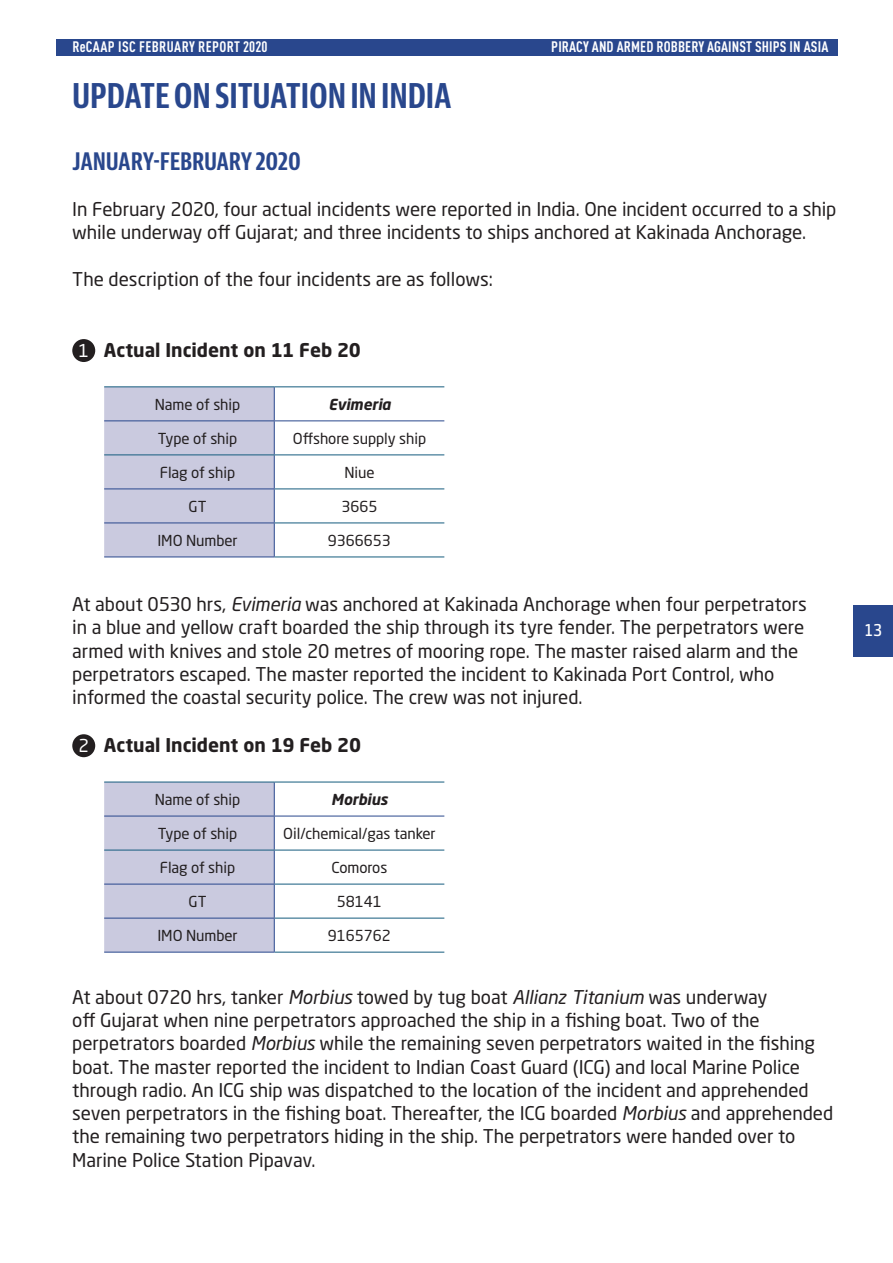
<style>
.page{position:relative;width:893px;height:1263px;background:#fff}
.page>*{position:absolute;margin:0;border:0;box-sizing:border-box;transform-origin:0 0}
.t1{font:600 36px "Guardian Sans X Cond";letter-spacing:.015em;color:#29478d}
.t2{font:600 25.5px "Guardian Sans X Cond";letter-spacing:.01em;color:#29478d}
.t3{font:19.5px "Neuron";color:#fff}
.t4{font:18.75px/23.2px "Neo Sans Std";letter-spacing:-.005em;color:#231f20}
.t5{font:700 18.75px "Neo Sans Std";color:#231f20}
.t6{font:17.55px "Neo Sans Std";color:#fff}
.t7{font:15px "Neo Sans Std";letter-spacing:-.005em;color:#231f20}
.t8{font:700 condensed 15px "DIN Pro";letter-spacing:.01em;color:#fff}
.t9{font:700 condensed 15px "DIN Pro";letter-spacing:.03em;color:#fff}
.t10{font:italic 700 15px "Neo Sans Std";letter-spacing:-.005em;color:#231f20}
.s1{font-style:italic}
</style>
<div class="page">
<div style="left:854px;top:605px;width:39px;height:52px;background:#29478d"></div>
<div style="left:56px;top:39px;width:782px;height:16px;background:#29478d"></div>
<div style="left:72px;top:339px;width:23px;height:23px;background:#231f20;border-radius:50%"></div>
<div style="left:104px;top:387px;width:170px;height:170px;background:#cacadf"></div>
<hr style="left:104px;top:420px;width:170px;height:1px;background:#29478d">
<hr style="left:274px;top:420px;width:170px;height:1px;background:#29478d">
<hr style="left:104px;top:488px;width:171px;height:1px;background:#29478d">
<hr style="left:104px;top:522px;width:171px;height:1px;background:#29478d">
<hr style="left:104px;top:557px;width:171px;height:1px;background:#29478d">
<hr style="left:274px;top:387px;width:1px;height:33px;background:#29478d">
<hr style="left:274px;top:421px;width:1px;height:33px;background:#29478d">
<hr style="left:274px;top:455px;width:1px;height:33px;background:#29478d">
<hr style="left:274px;top:489px;width:1px;height:33px;background:#29478d">
<hr style="left:274px;top:523px;width:1px;height:34px;background:#29478d">
<hr style="left:104px;top:386px;width:170px;height:1px;background:#155c7e">
<hr style="left:274px;top:386px;width:170px;height:1px;background:#155c7e">
<hr style="left:104px;top:454px;width:170px;height:1px;background:#155c7e">
<hr style="left:274px;top:454px;width:170px;height:1px;background:#155c7e">
<hr style="left:275px;top:488px;width:169px;height:1px;background:#155c7e">
<hr style="left:275px;top:522px;width:169px;height:1px;background:#155c7e">
<hr style="left:275px;top:557px;width:169px;height:1px;background:#155c7e">
<div style="left:72px;top:734px;width:23px;height:23px;background:#231f20;border-radius:50%"></div>
<div style="left:104px;top:783px;width:170px;height:169px;background:#cacadf"></div>
<hr style="left:104px;top:816px;width:170px;height:1px;background:#29478d">
<hr style="left:274px;top:816px;width:170px;height:1px;background:#29478d">
<hr style="left:104px;top:884px;width:171px;height:1px;background:#29478d">
<hr style="left:104px;top:918px;width:171px;height:1px;background:#29478d">
<hr style="left:104px;top:952px;width:171px;height:1px;background:#29478d">
<hr style="left:274px;top:782px;width:1px;height:34px;background:#29478d">
<hr style="left:274px;top:816px;width:1px;height:34px;background:#29478d">
<hr style="left:274px;top:850px;width:1px;height:34px;background:#29478d">
<hr style="left:274px;top:884px;width:1px;height:34px;background:#29478d">
<hr style="left:274px;top:918px;width:1px;height:34px;background:#29478d">
<hr style="left:104px;top:782px;width:170px;height:1px;background:#155c7e">
<hr style="left:274px;top:782px;width:170px;height:1px;background:#155c7e">
<hr style="left:104px;top:850px;width:170px;height:1px;background:#155c7e">
<hr style="left:274px;top:850px;width:170px;height:1px;background:#155c7e">
<hr style="left:275px;top:884px;width:169px;height:1px;background:#155c7e">
<hr style="left:275px;top:918px;width:169px;height:1px;background:#155c7e">
<hr style="left:275px;top:952px;width:169px;height:1px;background:#155c7e">
<p class="t9" style="left:72px;top:35px;width:197px">ReCAAP ISC FEBRUARY REPORT 2020</p>
<p class="t8" style="left:551px;top:35px;width:279px">PIRACY AND ARMED ROBBERY AGAINST SHIPS IN ASIA</p>
<p class="t1" style="left:73px;top:71px;width:380px">UPDATE ON SITUATION IN INDIA</p>
<p class="t2" style="left:72px;top:143px;width:229px">JANUARY-FEBRUARY 2020</p>
<p class="t4" style="left:72px;top:197px;width:766px">In February 2020, four actual incidents were reported in India. One incident occurred to a ship while underway off Gujarat; and three incidents to ships anchored at Kakinada Anchorage.</p>
<p class="t4" style="left:72px;top:267px;width:422px">The description of the four incidents are as follows:</p>
<p class="t5" style="left:82px;top:338px;width:280px">1 Actual Incident on 11 Feb 20</p>
<p class="t6" style="left:78px;top:339px;width:12px">1</p>
<p class="t7" style="left:155px;top:395px;width:87px">Name of ship</p>
<p class="t10" style="left:328px;top:394px;width:64px">Evimeria</p>
<p class="t7" style="left:158px;top:429px;width:81px">Type of ship</p>
<p class="t7" style="left:293px;top:429px;width:135px">Offshore supply ship</p>
<p class="t7" style="left:160px;top:463px;width:77px">Flag of ship</p>
<p class="t7" style="left:344px;top:463px;width:32px">Niue</p>
<p class="t7" style="left:189px;top:497px;width:19px">GT</p>
<p class="t7" style="left:341px;top:497px;width:38px">3665</p>
<p class="t7" style="left:157px;top:531px;width:82px">IMO Number</p>
<p class="t7" style="left:328px;top:531px;width:65px">9366653</p>
<p class="t4" style="left:72px;top:592px;width:736px">At about 0530 hrs, <span class="s1">Evimeria</span> was anchored at Kakinada Anchorage when four perpetrators in a blue and yellow craft boarded the ship through its tyre fender. The perpetrators were armed with knives and stole 20 metres of mooring rope. The master raised alarm and the perpetrators escaped. The master reported the incident to Kakinada Port Control, who informed the coastal security police. The crew was not injured.</p>
<p class="t5" style="left:82px;top:733px;width:281px">1 Actual Incident on 19 Feb 20</p>
<p class="t6" style="left:78px;top:734px;width:12px">2</p>
<p class="t7" style="left:155px;top:790px;width:87px">Name of ship</p>
<p class="t10" style="left:331px;top:790px;width:58px">Morbius</p>
<p class="t7" style="left:158px;top:824px;width:81px">Type of ship</p>
<p class="t7" style="left:283px;top:824px;width:154px">Oil/chemical/gas tanker</p>
<p class="t7" style="left:160px;top:858px;width:77px">Flag of ship</p>
<p class="t7" style="left:332px;top:858px;width:57px">Comoros</p>
<p class="t7" style="left:189px;top:892px;width:19px">GT</p>
<p class="t7" style="left:337px;top:892px;width:47px">58141</p>
<p class="t7" style="left:157px;top:926px;width:82px">IMO Number</p>
<p class="t7" style="left:328px;top:926px;width:65px">9165762</p>
<p class="t4" style="left:72px;top:985px;width:762px">At about 0720 hrs, tanker <span class="s1">Morbius</span> towed by tug boat <span class="s1">Allianz Titanium</span> was underway<br>off Gujarat when nine perpetrators approached the ship in a fishing boat. Two of the perpetrators boarded <span class="s1">Morbius</span> while the remaining seven perpetrators waited in the fishing boat. The master reported the incident to Indian Coast Guard (ICG) and local Marine Police through radio. An ICG ship was dispatched to the location of the incident and apprehended seven perpetrators in the fishing boat. Thereafter, the ICG boarded <span class="s1">Morbius</span> and apprehended the remaining two perpetrators hiding in the ship. The perpetrators were handed over to Marine Police Station Pipavav.</p>
<p class="t3" style="left:864px;top:620px;width:19px">13</p>
</div>
